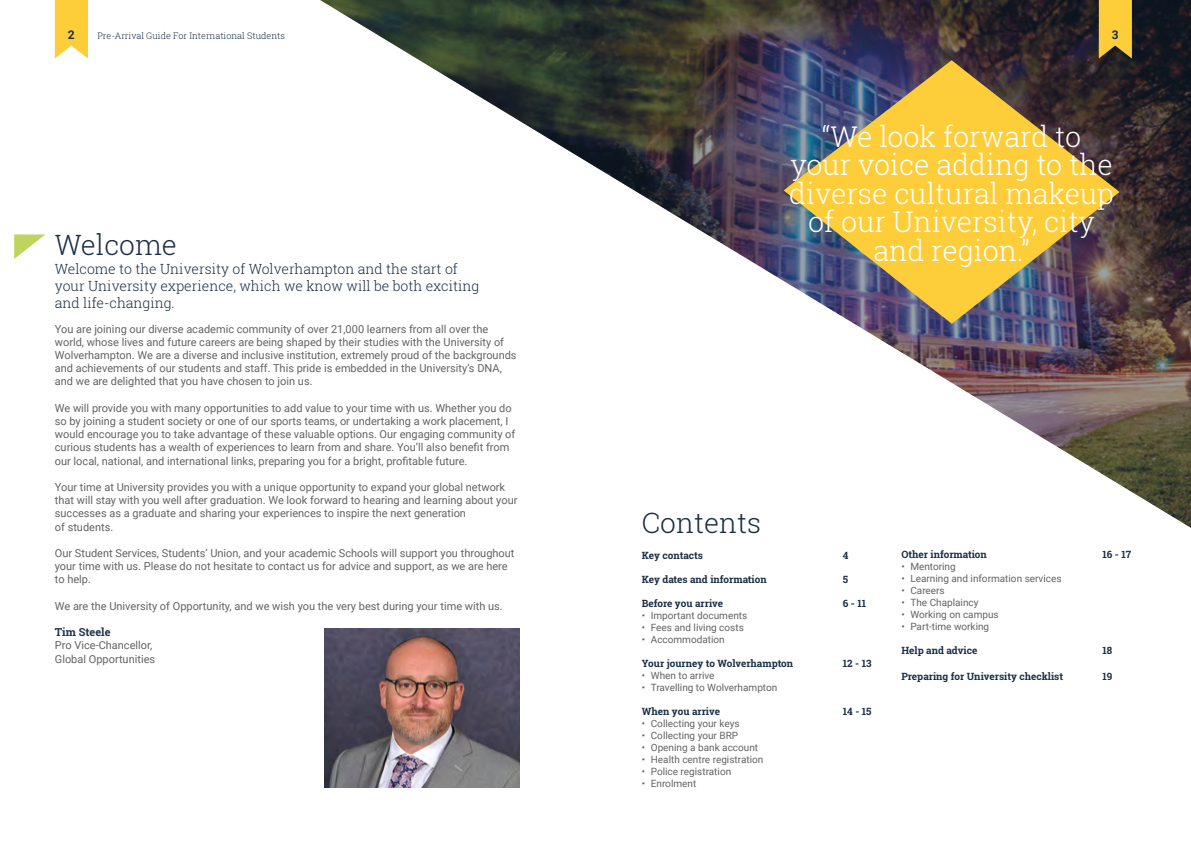
<style>
.page{position:relative;width:1191px;height:842px;background:#fff}
.page>*{position:absolute;margin:0;border:0;box-sizing:border-box;transform-origin:0 0}
.t1{font:300 28.5px/28.5px "Roboto Slab";color:#fff;text-align:center}
.t2{font:300 28px "Roboto Slab";color:#1b2e45}
.t3{font:300 14px/16.8px "Roboto Slab";color:#1b2e45}
.t4{font:700 12px "Roboto";color:#1b2e45}
.t5{font:11px/13.2px "Roboto";color:#646363}
.t6{font:700 11px "Roboto Slab";color:#1e324a}
.t7{font:10px "Roboto";color:#646363}
.t8{font:700 10px "Roboto Slab";color:#1b2e45}
.t9{font:300 9px "Roboto Slab";color:#1b2e45}
</style>
<div class="page">
<svg style="left:55px;top:0;width:33px;height:59px;background:#fdd251"></svg>
<svg style="left:320px;top:0;width:871px;height:528px"></svg>
<img style="left:783px;top:60px;width:336px;height:264px">
<svg style="left:1098px;top:0;width:33px;height:59px;background:#ddb436"></svg>
<svg style="left:14px;top:234px;width:31px;height:25px"></svg>
<img style="left:324px;top:628px;width:196px;height:159px">
<p class="t4" style="left:68px;top:26px;width:8px">2</p>
<p class="t9" style="left:97px;top:30px;width:189px">Pre-Arrival Guide For International Students</p>
<h2 class="t2" style="left:55px;top:225px;width:123px">Welcome</h2>
<p class="t3" style="left:55px;top:260px;width:426px">Welcome to the University of Wolverhampton and the start of your University experience, which we know will be both exciting and life-changing.</p>
<p class="t5" style="left:55px;top:322px;width:463px">You are joining our diverse academic community of over 21,000 learners from all over the world, whose lives and future careers are being shaped by their studies with the University of Wolverhampton. We are a diverse and inclusive institution, extremely proud of the backgrounds and achievements of our students and staff. This pride is embedded in the University’s DNA, and we are delighted that you have chosen to join us.</p>
<p class="t5" style="left:55px;top:401px;width:462px">We will provide you with many opportunities to add value to your time with us. Whether you do so by joining a student society or one of our sports teams, or undertaking a work placement, I would encourage you to take advantage of these valuable options. Our engaging community of curious students has a wealth of experiences to learn from and share. You’ll also benefit from our local, national, and international links, preparing you for a bright, profitable future.</p>
<p class="t5" style="left:55px;top:480px;width:464px">Your time at University provides you with a unique opportunity to expand your global network that will stay with you well after graduation. We look forward to hearing and learning about your successes as a graduate and sharing your experiences to inspire the next generation<br>of students.</p>
<p class="t5" style="left:55px;top:546px;width:461px">Our Student Services, Students’ Union, and your academic Schools will support you throughout your time with us. Please do not hesitate to contact us for advice and support, as we are here to help.</p>
<p class="t5" style="left:55px;top:599px;width:449px">We are the University of Opportunity, and we wish you the very best during your time with us.</p>
<p class="t6" style="left:55px;top:625px;width:57px">Tim Steele</p>
<p class="t5" style="left:55px;top:638px;width:102px">Pro Vice-Chancellor,<br>Global Opportunities</p>
<p class="t4" style="left:1112px;top:26px;width:8px">3</p>
<h1 class="t1" style="left:789px;top:122px;width:326px">“We look forward to your voice adding to the diverse cultural makeup of our University, city and region.”</h1>
<h2 class="t2" style="left:642px;top:504px;width:121px">Contents</h2>
<p class="t8" style="left:642px;top:548px;width:63px">Key contacts</p>
<p class="t8" style="left:843px;top:548px;width:7px">4</p>
<p class="t8" style="left:642px;top:572px;width:126px">Key dates and information</p>
<p class="t8" style="left:843px;top:572px;width:7px">5</p>
<p class="t8" style="left:642px;top:596px;width:83px">Before you arrive</p>
<p class="t8" style="left:843px;top:596px;width:25px">6 - 11</p>
<p class="t7" style="left:642px;top:608px;width:107px">• Important documents</p>
<p class="t7" style="left:642px;top:620px;width:104px">• Fees and living costs</p>
<p class="t7" style="left:642px;top:632px;width:84px">• Accommodation</p>
<p class="t8" style="left:642px;top:656px;width:153px">Your journey to Wolverhampton</p>
<p class="t8" style="left:843px;top:656px;width:30px">12 - 13</p>
<p class="t7" style="left:642px;top:668px;width:74px">• When to arrive</p>
<p class="t7" style="left:642px;top:680px;width:137px">• Travelling to Wolverhampton</p>
<p class="t8" style="left:642px;top:704px;width:80px">When you arrive</p>
<p class="t8" style="left:843px;top:704px;width:30px">14 - 15</p>
<p class="t7" style="left:642px;top:716px;width:99px">• Collecting your keys</p>
<p class="t7" style="left:642px;top:728px;width:98px">• Collecting your BRP</p>
<p class="t7" style="left:642px;top:740px;width:118px">• Opening a bank account</p>
<p class="t7" style="left:642px;top:752px;width:123px">• Health centre registration</p>
<p class="t7" style="left:642px;top:764px;width:91px">• Police registration</p>
<p class="t7" style="left:642px;top:776px;width:56px">• Enrolment</p>
<p class="t8" style="left:901px;top:548px;width:87px">Other information</p>
<p class="t8" style="left:1102px;top:548px;width:30px">16 - 17</p>
<p class="t7" style="left:901px;top:560px;width:56px">• Mentoring</p>
<p class="t7" style="left:901px;top:572px;width:162px">• Learning and information services</p>
<p class="t7" style="left:901px;top:584px;width:45px">• Careers</p>
<p class="t7" style="left:901px;top:596px;width:79px">• The Chaplaincy</p>
<p class="t7" style="left:901px;top:608px;width:99px">• Working on campus</p>
<p class="t7" style="left:901px;top:620px;width:89px">• Part-time working</p>
<p class="t8" style="left:901px;top:644px;width:77px">Help and advice</p>
<p class="t8" style="left:1102px;top:644px;width:11px">18</p>
<p class="t8" style="left:901px;top:669px;width:163px">Preparing for University checklist</p>
<p class="t8" style="left:1102px;top:669px;width:11px">19</p>
</div>
